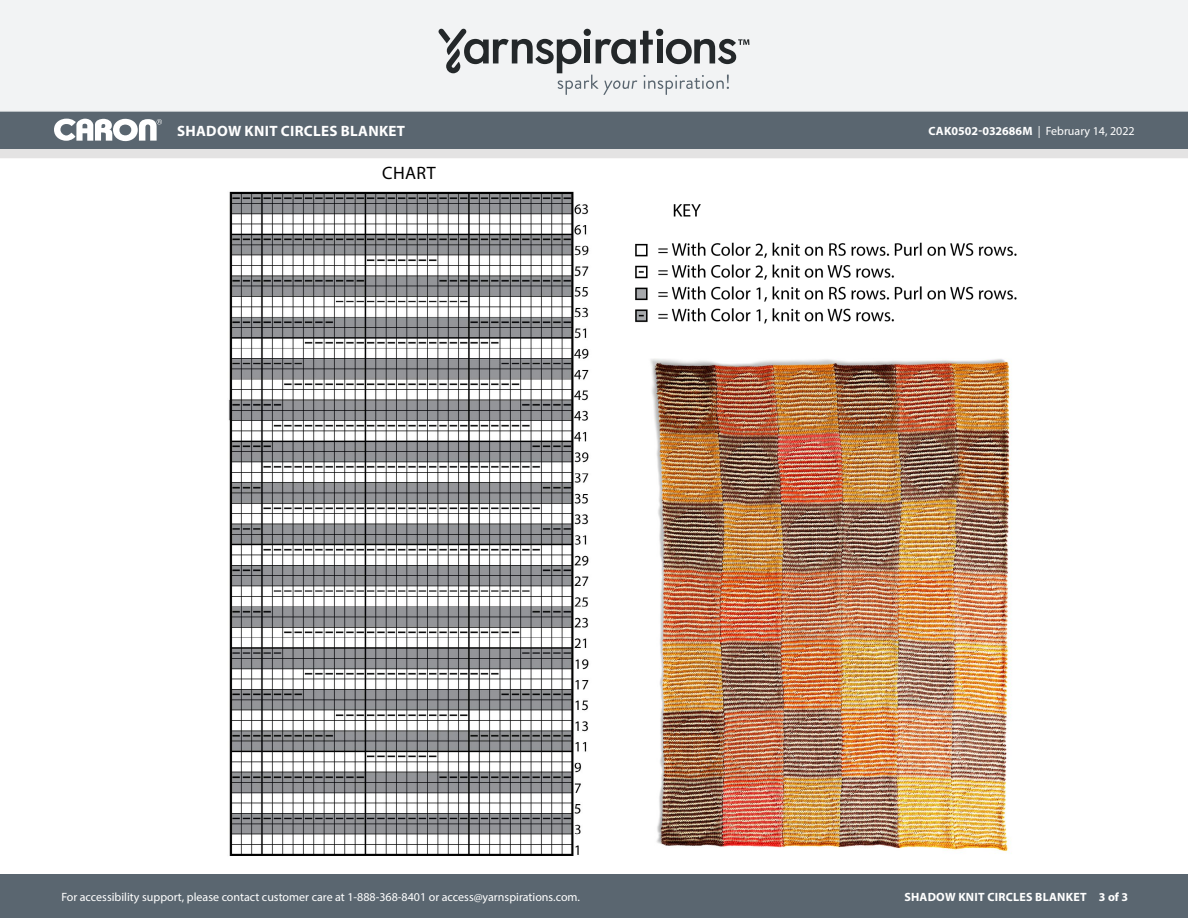
<style>
.page{position:relative;width:1188px;height:918px;background:#fff}
.page>*{position:absolute;margin:0;border:0;box-sizing:border-box;transform-origin:0 0}
.Diagram___Schematic{font:18px "Myriad Pro";letter-spacing:.02em;color:#000}
.t1{font:700 15px "Myriad Pro";letter-spacing:.02em;color:#fff}
.t2{font:12px "Myriad Pro";color:#fff}
.t3{font:700 12px "Myriad Pro";letter-spacing:.02em;color:#fff}
.s1{font-weight:700}
</style>
<div class="page">
<div style="left:0;top:875px;width:1188px;height:43px;background:#5a6670"></div>
<div style="left:0;top:149px;width:1188px;height:9px;background:#e4e3e3"></div>
<div style="left:0;top:111px;width:1188px;height:38px;background:#5a6670"></div>
<div style="left:0;top:0;width:1188px;height:112px;background:#f2f3f4"></div>
<svg style="left:438px;top:29px;width:311px;height:66px"></svg>
<svg style="left:54px;top:119px;width:108px;height:22px"></svg>
<img style="left:228px;top:191px;width:361px;height:665px">
<img style="left:635px;top:204px;width:382px;height:120px">
<img style="left:650px;top:358px;width:361px;height:494px">
<p class="t1" style="left:177px;top:121px;width:229px">SHADOW KNIT CIRCLES BLANKET</p>
<p class="t2" style="left:928px;top:124px;width:208px"><span class="s1">CAK0502-032686M</span> | February 14, 2022</p>
<p class="Diagram___Schematic" style="left:382px;top:162px;width:55px">CHART</p>
<p class="t2" style="left:61px;top:889px;width:520px">For accessibility support, please contact customer care at 1-888-368-8401 or access@yarnspirations.com.</p>
<p class="t3" style="left:904px;top:889px;width:225px">SHADOW KNIT CIRCLES BLANKET 3 of 3</p>
</div>
